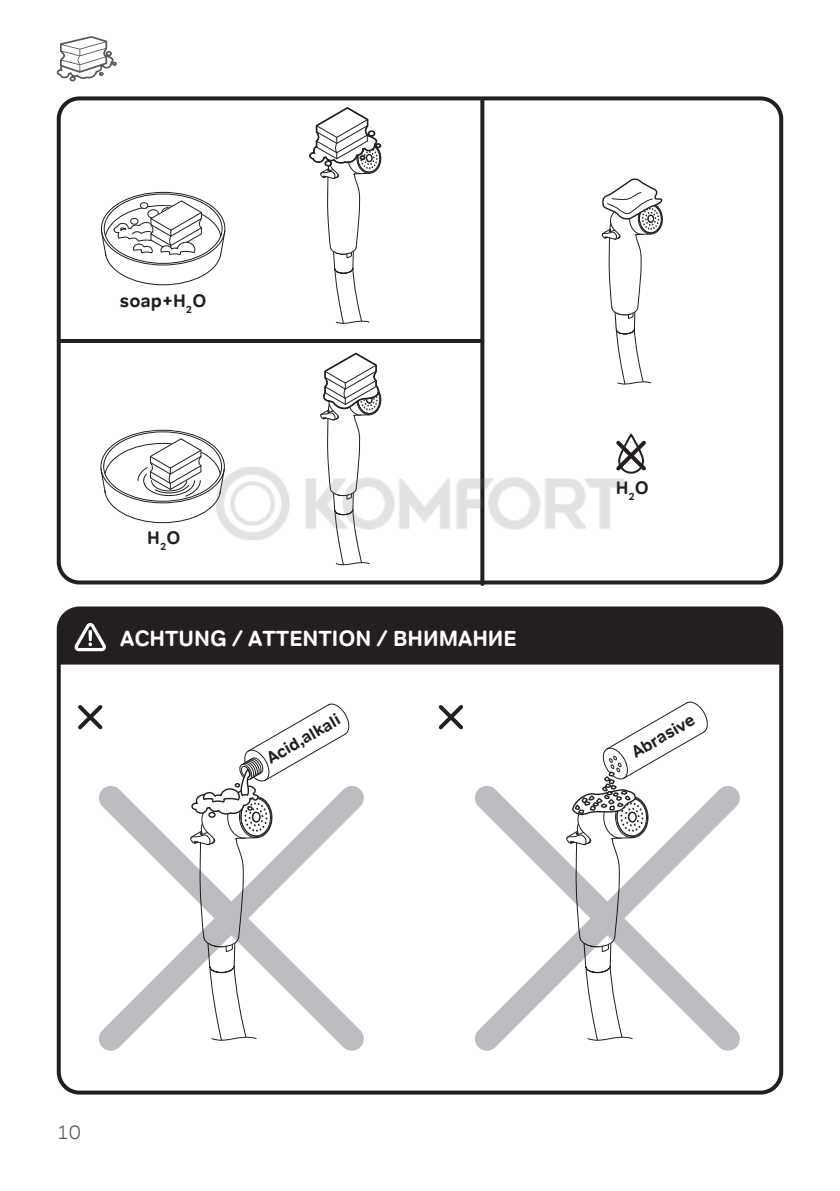
<style>
.page{position:relative;width:840px;height:1191px;background:#fff}
.page>*{position:absolute;margin:0;border:0;box-sizing:border-box;transform-origin:0 0}
.t1{font:700 22px "Tondo Corp";color:#fff}
.t2{font:300 20px "Tondo Corp";color:#57585a}
.t3{font:700 18px "Tondo Corp";color:#231f20}
.t4{font:700 16.8px "Tondo Corp";color:#231f20}
</style>
<div class="page">
<svg style="left:57px;top:36px;width:60px;height:45px"></svg>
<hr style="left:59px;top:339px;width:423px;height:4px;background:#231f20">
<svg style="left:480px;top:101px;width:4px;height:478px;background:#373334"></svg>
<svg style="left:616px;top:437px;width:30px;height:37px"></svg>
<div style="left:617px;top:433px;width:26px;height:41px;border:2px solid #231f20;border-radius:12px"></div>
<svg style="left:601px;top:178px;width:61px;height:207px"></svg>
<svg style="left:309px;top:107px;width:72px;height:217px"></svg>
<svg style="left:320px;top:352px;width:61px;height:214px"></svg>
<svg style="left:101px;top:192px;width:125px;height:94px"></svg>
<svg style="left:100px;top:430px;width:123px;height:93px"></svg>
<div style="left:62px;top:611px;width:719px;height:53px;background:#231f20"></div>
<svg style="left:78px;top:705px;width:25px;height:25px"></svg>
<svg style="left:438px;top:705px;width:25px;height:25px"></svg>
<svg style="left:99px;top:786px;width:264px;height:264px"></svg>
<svg style="left:475px;top:786px;width:264px;height:264px"></svg>
<svg style="left:189px;top:703px;width:162px;height:341px"></svg>
<svg style="left:565px;top:701px;width:144px;height:343px"></svg>
<div style="left:57px;top:96px;width:725px;height:488px;border:4px solid #231f20;border-radius:21px"></div>
<div style="left:57px;top:606px;width:725px;height:488px;border:4px solid #231f20;border-radius:21px"></div>
<img style="left:210px;top:457px;width:419px;height:92px">
<p class="t3" style="left:120px;top:290px;width:88px">soap+H<sub>2</sub>O</p>
<p class="t3" style="left:147px;top:527px;width:35px">H<sub>2</sub>O</p>
<p class="t1" style="left:120px;top:625px;width:397px">ACHTUNG / ATTENTION / ВНИМАНИЕ</p>
<p class="t3" style="left:615px;top:476px;width:35px">H<sub>2</sub>O</p>
<p class="t4" style="left:262px;top:750px;width:84px;rotate:-30deg">Acid,alkali</p>
<p class="t4" style="left:627px;top:744px;width:71px;rotate:-30deg">Abrasive</p>
<p class="t2" style="left:57px;top:1120px;width:26px">10</p>
</div>
